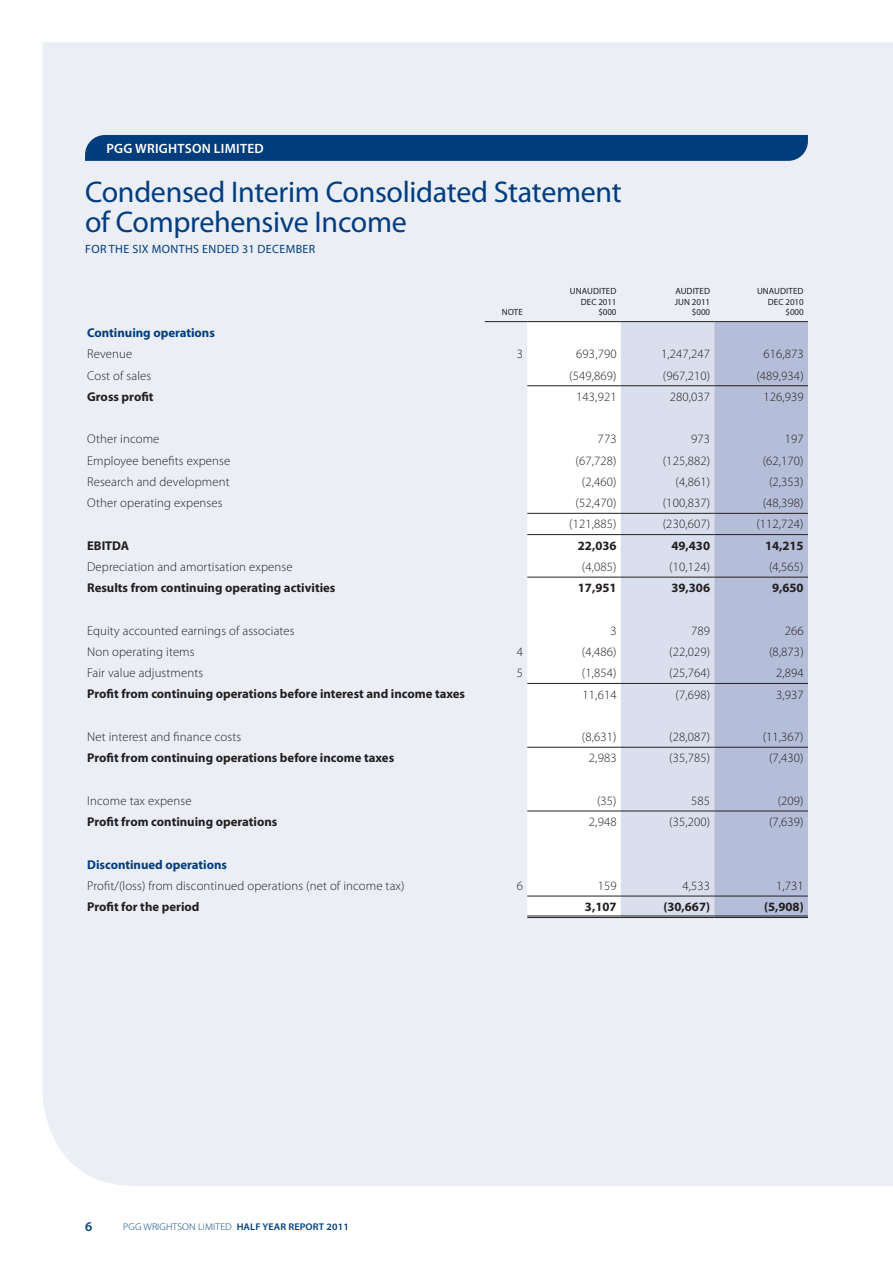
<style>
.page{position:relative;width:893px;height:1263px;background:#fff}
.page>*{position:absolute;margin:0;border:0;box-sizing:border-box;transform-origin:0 0}
.t1{font:30px/30px "Myriad Pro";letter-spacing:-.01em;color:#013d7d}
.t2{font:600 13.5px "Myriad Pro";color:#fff}
.t3{font:600 13.5px "Myriad Pro";color:#013d7d}
.t4{font:300 12.75px "Myriad Pro";letter-spacing:.01em;color:#231f20}
.t5{font:700 12.75px "Myriad Pro";color:#231f20}
.t6{font:700 12.75px "Myriad Pro";color:#013d7d}
.t7{font:12px "Myriad Pro";letter-spacing:.03em;color:#013d7d}
.t8{font:300 9.75px "Myriad Pro";letter-spacing:.01em;color:#013d7d;scale:1.05 1}
.t9{font:9px/10.5px "Myriad Pro";letter-spacing:-.01em;color:#231f20;text-align:right}
.s1{font-weight:600}
</style>
<div class="page">
<div style="left:43px;top:42px;width:850px;height:1144px;background:#ebeef5"></div>
<div style="left:85px;top:135px;width:723px;height:26px;background:#013d7d"></div>
<svg style="left:527px;top:322px;width:94px;height:594px"></svg>
<div style="left:621px;top:322px;width:93px;height:594px;background:#dadfed"></div>
<div style="left:714px;top:322px;width:94px;height:594px;background:#b5bed9"></div>
<hr style="left:485px;top:321px;width:42px;height:1px;background:#231f20">
<hr style="left:527px;top:321px;width:94px;height:1px;background:#231f20">
<hr style="left:621px;top:321px;width:93px;height:1px;background:#231f20">
<hr style="left:714px;top:321px;width:94px;height:1px;background:#231f20">
<hr style="left:527px;top:385px;width:94px;height:1px;background:#231f20">
<hr style="left:621px;top:385px;width:93px;height:1px;background:#231f20">
<hr style="left:714px;top:385px;width:94px;height:1px;background:#231f20">
<hr style="left:527px;top:513px;width:94px;height:1px;background:#231f20">
<hr style="left:621px;top:513px;width:93px;height:1px;background:#231f20">
<hr style="left:714px;top:513px;width:94px;height:1px;background:#231f20">
<hr style="left:527px;top:534px;width:94px;height:1px;background:#231f20">
<hr style="left:621px;top:534px;width:93px;height:1px;background:#231f20">
<hr style="left:714px;top:534px;width:94px;height:1px;background:#231f20">
<hr style="left:527px;top:577px;width:94px;height:1px;background:#231f20">
<hr style="left:621px;top:577px;width:93px;height:1px;background:#231f20">
<hr style="left:714px;top:577px;width:94px;height:1px;background:#231f20">
<hr style="left:527px;top:683px;width:94px;height:1px;background:#231f20">
<hr style="left:621px;top:683px;width:93px;height:1px;background:#231f20">
<hr style="left:714px;top:683px;width:94px;height:1px;background:#231f20">
<hr style="left:527px;top:747px;width:94px;height:1px;background:#231f20">
<hr style="left:621px;top:747px;width:93px;height:1px;background:#231f20">
<hr style="left:714px;top:747px;width:94px;height:1px;background:#231f20">
<hr style="left:527px;top:811px;width:94px;height:1px;background:#231f20">
<hr style="left:621px;top:811px;width:93px;height:1px;background:#231f20">
<hr style="left:714px;top:811px;width:94px;height:1px;background:#231f20">
<hr style="left:527px;top:896px;width:94px;height:1px;background:#231f20">
<hr style="left:527px;top:916px;width:94px;height:1px;background:#231f20">
<hr style="left:527px;top:917px;width:94px;height:1px;background:#231f20">
<hr style="left:621px;top:896px;width:93px;height:1px;background:#231f20">
<hr style="left:621px;top:916px;width:93px;height:1px;background:#231f20">
<hr style="left:621px;top:917px;width:93px;height:1px;background:#231f20">
<hr style="left:714px;top:896px;width:94px;height:1px;background:#231f20">
<hr style="left:714px;top:916px;width:94px;height:1px;background:#231f20">
<hr style="left:714px;top:917px;width:94px;height:1px;background:#231f20">
<p class="t2" style="left:106px;top:140px;width:71px">PGG WRIGHTSO</p>
<p class="t2" style="left:202px;top:140px;width:28px">N LIMITED</p>
<h1 class="t1" style="left:85px;top:177px;width:538px">Condensed Interim Consolidated Statement of Comprehensive Income</h1>
<p class="t7" style="left:85px;top:241px;width:229px">For the six months ended 31 December</p>
<p class="t9" style="left:502px;top:307px;width:23px">Note</p>
<p class="t9" style="left:570px;top:286px;width:48px">Unaudited<br>Dec 2011 $000</p>
<p class="t9" style="left:675px;top:286px;width:6px">Audi</p>
<p class="t9" style="left:675px;top:286px;width:37px">ted<br>Jun 2011 $000</p>
<p class="t9" style="left:757px;top:286px;width:48px">Unaudited<br>Dec 2010 $000</p>
<p class="t6" style="left:87px;top:324px;width:129px">Continuing operations</p>
<p class="t4" style="left:87px;top:346px;width:47px">Revenue</p>
<p class="t4" style="left:517px;top:346px;width:8px">3</p>
<p class="t4" style="left:576px;top:346px;width:42px">693,790</p>
<p class="t4" style="left:661px;top:346px;width:51px">1,247,247</p>
<p class="t4" style="left:763px;top:346px;width:42px">616,873</p>
<p class="t4" style="left:87px;top:368px;width:66px">Cost of sales</p>
<p class="t4" style="left:569px;top:368px;width:49px">(549,869)</p>
<p class="t4" style="left:663px;top:368px;width:49px">(967,210)</p>
<p class="t4" style="left:756px;top:368px;width:49px">(489,934)</p>
<p class="t5" style="left:87px;top:388px;width:68px">Gross profit</p>
<p class="t4" style="left:576px;top:389px;width:42px">143,921</p>
<p class="t4" style="left:670px;top:389px;width:42px">280,037</p>
<p class="t4" style="left:763px;top:389px;width:42px">126,939</p>
<p class="t4" style="left:87px;top:431px;width:74px">Other income</p>
<p class="t4" style="left:598px;top:431px;width:20px">773</p>
<p class="t4" style="left:691px;top:431px;width:20px">973</p>
<p class="t4" style="left:785px;top:431px;width:20px">197</p>
<p class="t4" style="left:87px;top:453px;width:145px">Employee benefits expense</p>
<p class="t4" style="left:576px;top:453px;width:42px">(67,728)</p>
<p class="t4" style="left:663px;top:453px;width:49px">(125,882)</p>
<p class="t4" style="left:763px;top:453px;width:42px">(62,170)</p>
<p class="t4" style="left:87px;top:474px;width:144px">Research and development</p>
<p class="t4" style="left:582px;top:474px;width:36px">(2,460)</p>
<p class="t4" style="left:675px;top:474px;width:36px">(4,861)</p>
<p class="t4" style="left:769px;top:474px;width:36px">(2,353)</p>
<p class="t4" style="left:87px;top:495px;width:137px">Other operating expenses</p>
<p class="t4" style="left:576px;top:495px;width:42px">(52,470)</p>
<p class="t4" style="left:663px;top:495px;width:49px">(100,837)</p>
<p class="t4" style="left:763px;top:495px;width:42px">(48,398)</p>
<p class="t4" style="left:569px;top:516px;width:49px">(121,885)</p>
<p class="t4" style="left:663px;top:516px;width:49px">(230,607)</p>
<p class="t4" style="left:756px;top:516px;width:49px">(112,724)</p>
<p class="t5" style="left:87px;top:537px;width:44px">EBITDA</p>
<p class="t5" style="left:578px;top:537px;width:40px">22,036</p>
<p class="t5" style="left:671px;top:537px;width:40px">49,430</p>
<p class="t5" style="left:765px;top:537px;width:40px">14,215</p>
<p class="t4" style="left:87px;top:559px;width:207px">Depreciation and amortisation expense</p>
<p class="t4" style="left:582px;top:559px;width:36px">(4,085)</p>
<p class="t4" style="left:669px;top:559px;width:42px">(10,124)</p>
<p class="t4" style="left:769px;top:559px;width:36px">(4,565)</p>
<p class="t5" style="left:87px;top:579px;width:250px">Results from continuing operating activities</p>
<p class="t5" style="left:578px;top:580px;width:40px">17,951</p>
<p class="t5" style="left:671px;top:580px;width:40px">39,306</p>
<p class="t5" style="left:772px;top:580px;width:33px">9,650</p>
<p class="t4" style="left:87px;top:623px;width:209px">Equity accounted earnings of associates</p>
<p class="t4" style="left:610px;top:623px;width:8px">3</p>
<p class="t4" style="left:691px;top:623px;width:20px">789</p>
<p class="t4" style="left:785px;top:623px;width:20px">266</p>
<p class="t4" style="left:87px;top:644px;width:109px">Non operating items</p>
<p class="t4" style="left:517px;top:644px;width:8px">4</p>
<p class="t4" style="left:582px;top:644px;width:36px">(4,486)</p>
<p class="t4" style="left:669px;top:644px;width:42px">(22,029)</p>
<p class="t4" style="left:769px;top:644px;width:36px">(8,873)</p>
<p class="t4" style="left:87px;top:665px;width:118px">Fair value adjustments</p>
<p class="t4" style="left:517px;top:665px;width:8px">5</p>
<p class="t4" style="left:582px;top:665px;width:36px">(1,854)</p>
<p class="t4" style="left:669px;top:665px;width:42px">(25,764)</p>
<p class="t4" style="left:776px;top:665px;width:29px">2,894</p>
<p class="t5" style="left:87px;top:686px;width:379px">Profit from continuing operations before interest and income taxes</p>
<p class="t4" style="left:583px;top:686px;width:35px">11,614</p>
<p class="t4" style="left:675px;top:686px;width:36px">(7,698)</p>
<p class="t4" style="left:776px;top:686px;width:29px">3,937</p>
<p class="t4" style="left:87px;top:729px;width:156px">Net interest and finance costs</p>
<p class="t4" style="left:582px;top:729px;width:36px">(8,631)</p>
<p class="t4" style="left:669px;top:729px;width:42px">(28,087)</p>
<p class="t4" style="left:763px;top:729px;width:42px">(11,367)</p>
<p class="t5" style="left:87px;top:750px;width:309px">Profit from continuing operations before income taxes</p>
<p class="t4" style="left:589px;top:750px;width:29px">2,983</p>
<p class="t4" style="left:669px;top:750px;width:42px">(35,785)</p>
<p class="t4" style="left:769px;top:750px;width:36px">(7,430)</p>
<p class="t4" style="left:87px;top:793px;width:106px">Income tax expense</p>
<p class="t4" style="left:597px;top:793px;width:21px">(35)</p>
<p class="t4" style="left:691px;top:793px;width:20px">585</p>
<p class="t4" style="left:778px;top:793px;width:27px">(209)</p>
<p class="t5" style="left:87px;top:813px;width:192px">Profit from continuing operations</p>
<p class="t4" style="left:589px;top:814px;width:29px">2,948</p>
<p class="t4" style="left:669px;top:814px;width:42px">(35,200)</p>
<p class="t4" style="left:769px;top:814px;width:36px">(7,639)</p>
<p class="t6" style="left:87px;top:856px;width:141px">Discontinued operations</p>
<p class="t4" style="left:87px;top:878px;width:319px">Profit/(loss) from discontinued operations (net of income tax)</p>
<p class="t4" style="left:517px;top:878px;width:8px">6</p>
<p class="t4" style="left:598px;top:878px;width:20px">159</p>
<p class="t4" style="left:682px;top:878px;width:29px">4,533</p>
<p class="t4" style="left:776px;top:878px;width:29px">1,731</p>
<p class="t5" style="left:87px;top:898px;width:114px">Profit for the period</p>
<p class="t5" style="left:585px;top:898px;width:33px">3,107</p>
<p class="t5" style="left:663px;top:898px;width:48px">(30,667)</p>
<p class="t5" style="left:764px;top:898px;width:41px">(5,908)</p>
<p class="t3" style="left:85px;top:1217px;width:9px">6</p>
<p class="t8" style="left:123px;top:1221px;width:216px">PGG WRIGHTSON LIMITED <span class="s1">HALF YEAR REPORT 2011</span></p>
</div>
